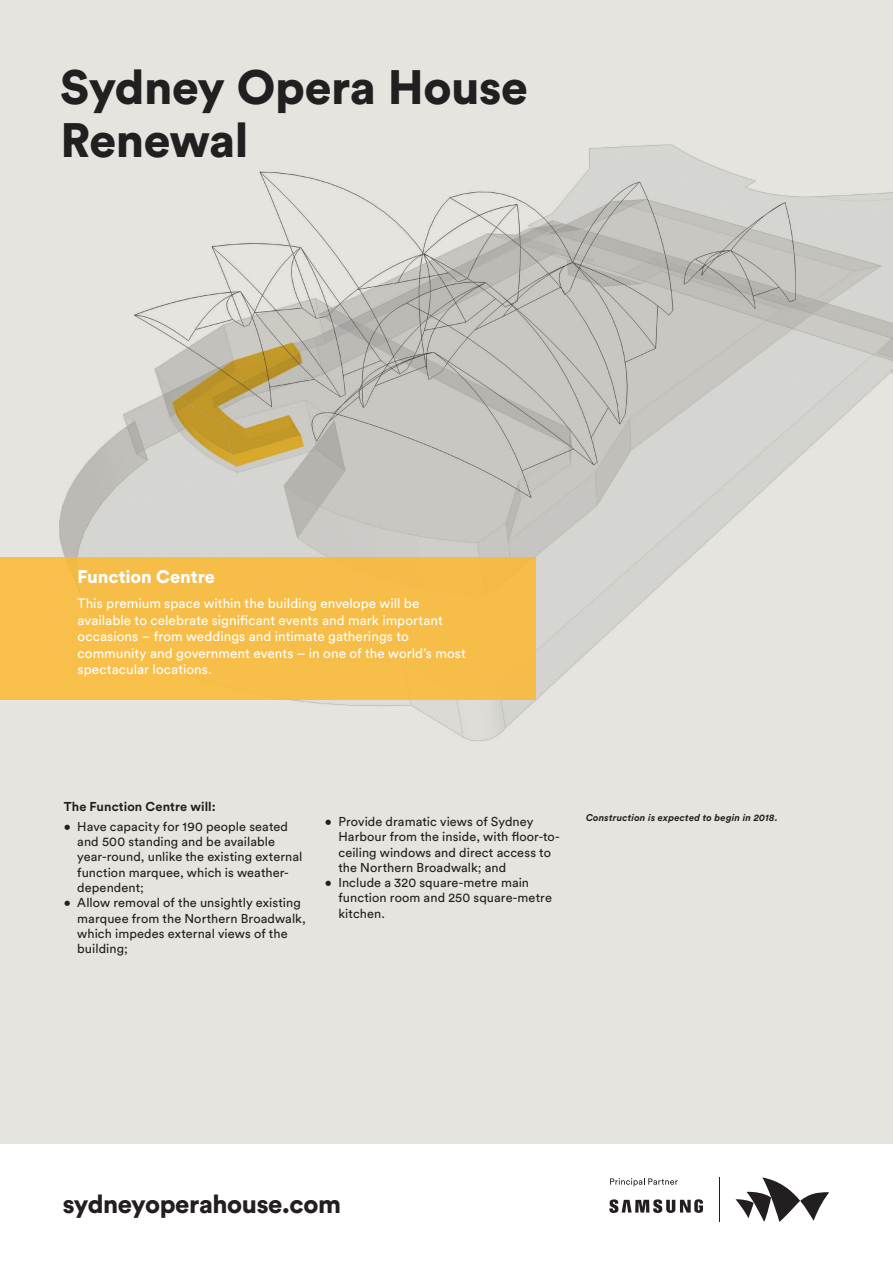
<style>
.page{position:relative;width:893px;height:1263px;background:#e6e4df}
.page>*{position:absolute;margin:0;border:0;box-sizing:border-box;transform-origin:0 0}
.t1{font:900 47.85px/53.1px "Circular Pro";letter-spacing:-.01em;color:#231f20}
.t2{font:900 25.5px "Circular Pro";letter-spacing:-.015em;color:#231f20}
.t3{font:900 18px "Circular Pro";letter-spacing:-.005em;color:#fff}
.t4{font:13.5px/16.5px "Circular Pro";letter-spacing:.005em;color:#fff}
.t5{font:12.75px/15.3px "Circular Pro";letter-spacing:.005em;color:#231f20}
.Heading{font:700 12.75px "Circular Pro";letter-spacing:.01em;color:#231f20}
.t6{font:italic 700 9.75px "Circular Pro";letter-spacing:.015em;color:#231f20}
</style>
<div class="page">
<div style="left:0;top:1144px;width:893px;height:119px;background:#fff"></div>
<svg style="left:735px;top:1177px;width:94px;height:45px"></svg>
<svg style="left:609px;top:1199px;width:94px;height:14px"></svg>
<svg style="left:610px;top:1178px;width:68px;height:8px"></svg>
<hr style="left:719px;top:1177px;width:1px;height:45px;background:#231f20">
<img style="left:45px;top:144px;width:848px;height:597px">
<div style="left:0;top:557px;width:536px;height:142px;background:#f7bd49"></div>
<p class="t1" style="left:60px;top:59px;width:469px">Sydney Opera House<br>Renewal</p>
<p class="t3" style="left:78px;top:564px;width:139px">Function Centre</p>
<p class="t4" style="left:78px;top:595px;width:390px">This premium space within the building envelope will be available to celebrate significant events and mark important occasions – from weddings and intimate gatherings to community and government events – in one of the world’s most spectacular locations.</p>
<p class="Heading" style="left:64px;top:798px;width:153px">The Function Centre will:</p>
<p class="t5" style="left:77px;top:818px;width:227px;text-indent:-14px">• Have capacity for 190 people seated and 500 standing and be available year-round, unlike the existing external function marquee, which is weather&shy;dependent;</p>
<p class="t5" style="left:77px;top:894px;width:230px;text-indent:-14px">• Allow removal of the unsightly existing marquee from the Northern Broadwalk, which impedes external views of the building;</p>
<p class="t5" style="left:338px;top:813px;width:223px;text-indent:-14px">• Provide dramatic views of Sydney Harbour from the inside, with floor-to&shy;ceiling windows and direct access to the Northern Broadwalk; and</p>
<p class="t5" style="left:338px;top:874px;width:215px;text-indent:-14px">• Include a 320 square-metre main function room and 250 square-metre kitchen.</p>
<p class="t6" style="left:586px;top:811px;width:193px">Construction is expected to begin in 2018.</p>
<p class="t2" style="left:63px;top:1186px;width:280px">sydneyoperahouse.com</p>
</div>
